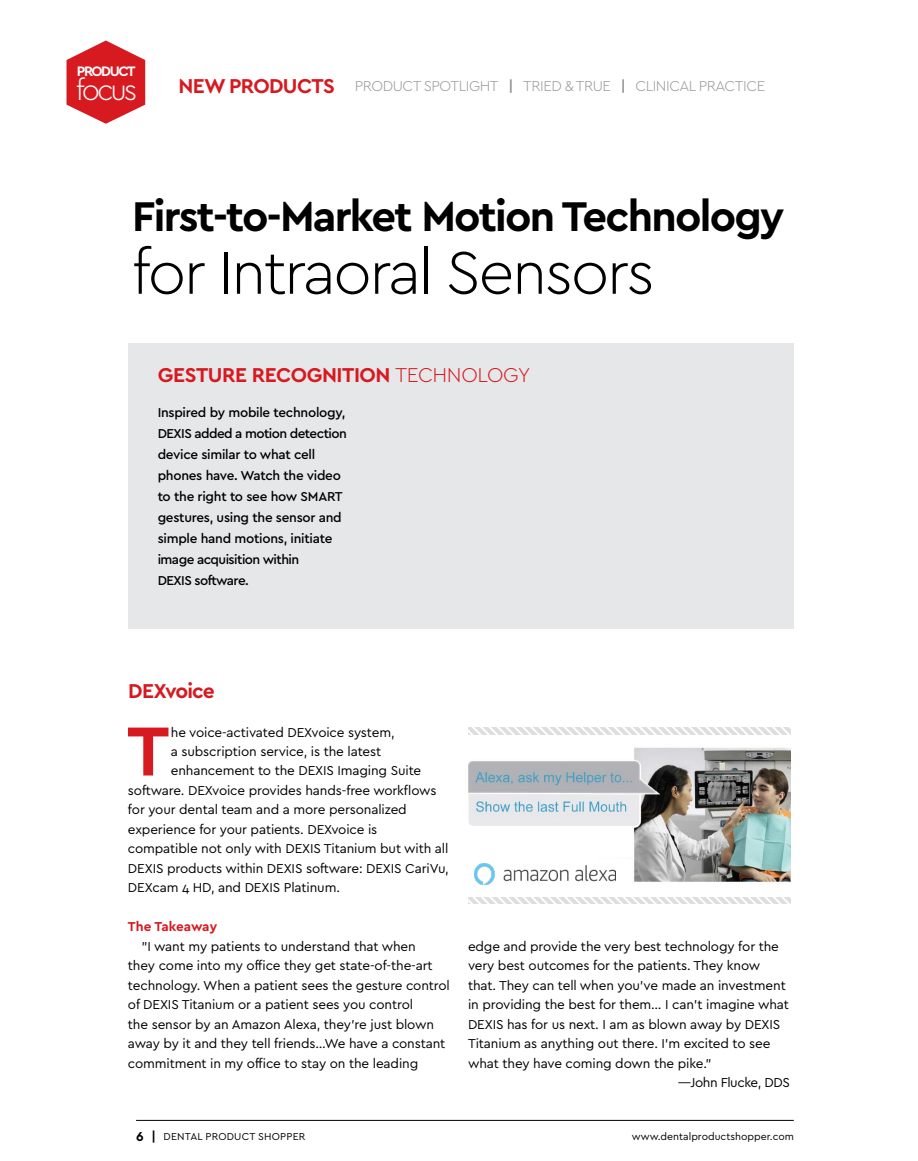
<style>
.page{position:relative;width:918px;height:1161px;background:#fff}
.page>*{position:absolute;margin:0;border:0;box-sizing:border-box;transform-origin:0 0}
.t1{font:700 72.6px "Cera";color:#d71920}
.t2{font:300 63px "Cera";letter-spacing:-.04em;color:#000}
.t3{font:700 43.5px "Cera";letter-spacing:-.04em;color:#000}
.t4{font:300 29.85px "Cera";letter-spacing:-.1em;color:#fff}
.t5{font:700 21px "Cera";letter-spacing:-.025em;color:#d71920}
.t6{font:300 15px "Cera";letter-spacing:-.03em;color:#939598}
.t7{font:700 14.4px "Cera";letter-spacing:-.1em;color:#fff}
.t8{font:13.5px/19.5px "Cera";letter-spacing:-.01em;color:#000}
.t9{font:500 13.5px/21px "Cera";letter-spacing:-.02em;color:#000}
.t10{font:13.5px "Cera";letter-spacing:-.03em;color:#000}
.t11{font:700 13.5px "Cera";color:#d71920}
.t12{font:10.5px "Cera";color:#000}
.t13{font:10.5px "Cera";letter-spacing:.02em;color:#000}
.s1{font-weight:700}
.s2{font-weight:300}
.s3{font-weight:700;font-size:13.5px}
</style>
<div class="page">
<hr style="left:136px;top:1120px;width:658px;height:1px;background:#000">
<div style="left:128px;top:343px;width:666px;height:285px;background:#e6e7e8"></div>
<svg style="left:67px;top:41px;width:78px;height:83px"></svg>
<img style="left:468px;top:747px;width:322px;height:138px">
<svg style="left:468px;top:728px;width:322px;height:7px"></svg>
<svg style="left:468px;top:897px;width:322px;height:7px"></svg>
<img style="left:475px;top:864px;width:141px;height:20px">
<p class="t7" style="left:77px;top:62px;width:60px">PRODUCT</p>
<h3 class="t4" style="left:76px;top:70px;width:63px">focus</h3>
<h3 class="t5" style="left:178px;top:72px;width:158px">NEW PRODUCTS</h3>
<p class="t6" style="left:355px;top:76px;width:412px">PRODUCT SPOTLIGHT <span class="s1">|</span> TRIED &amp; TRUE <span class="s1">|</span> CLINICAL PRACTICE</p>
<h3 class="t3" style="left:132px;top:187px;width:654px">First-to-Market Motion Technology</h3>
<h2 class="t2" style="left:132px;top:231px;width:524px">for Intraoral Sensors</h2>
<h3 class="t5" style="left:158px;top:361px;width:374px">GESTURE RECOGNITION <span class="s2">TECHNOLOGY</span></h3>
<p class="t9" style="left:158px;top:401px;width:191px">Inspired by mobile technology,<br>DEXIS added a motion detection device similar to what cell phones have. Watch the video to the right to see how SMART gestures, using the sensor and simple hand motions, initiate image acquisition within<br>DEXIS software.</p>
<h3 class="t5" style="left:128px;top:676px;width:88px">DEXvoice</h3>
<h1 class="t1" style="left:127px;top:703px;width:44px">T</h1>
<p class="t8" style="left:171px;top:722px;width:225px">he voice-activated DEXvoice system,</p>
<p class="t8" style="left:171px;top:741px;width:212px">a subscription service, is the latest</p>
<p class="t8" style="left:171px;top:761px;width:252px">enhancement to the DEXIS Imaging Suite</p>
<p class="t8" style="left:128px;top:780px;width:310px">software. DEXvoice provides hands-free workflows</p>
<p class="t8" style="left:128px;top:800px;width:280px">for your dental team and a more personalized</p>
<p class="t8" style="left:128px;top:819px;width:251px">experience for your patients. DEXvoice is</p>
<p class="t8" style="left:128px;top:839px;width:322px">compatible not only with DEXIS Titanium but with all</p>
<p class="t8" style="left:128px;top:858px;width:322px">DEXIS products within DEXIS software: DEXIS CariVu,</p>
<p class="t8" style="left:128px;top:878px;width:214px">DEXcam 4 HD, and DEXIS Platinum.</p>
<p class="t11" style="left:128px;top:918px;width:91px">The Takeaway</p>
<p class="t8" style="left:128px;top:936px;width:323px;text-indent:14px">"I want my patients to understand that when<br>they come into my office they get state-of-the-art technology. When a patient sees the gesture control of DEXIS Titanium or a patient sees you control<br>the sensor by an Amazon Alexa, they’re just blown away by it and they tell friends…We have a constant commitment in my office to stay on the leading</p>
<p class="t8" style="left:468px;top:936px;width:312px">edge and provide the very best technology for the</p>
<p class="t8" style="left:468px;top:956px;width:294px">very best outcomes for the patients. They know</p>
<p class="t8" style="left:468px;top:975px;width:319px">that. They can tell when you’ve made an investment</p>
<p class="t8" style="left:468px;top:995px;width:323px">in providing the best for them… I can’t imagine what</p>
<p class="t8" style="left:468px;top:1014px;width:314px">DEXIS has for us next. I am as blown away by DEXIS</p>
<p class="t8" style="left:468px;top:1033px;width:304px">Titanium as anything out there. I’m excited to see</p>
<p class="t8" style="left:468px;top:1053px;width:245px">what they have coming down the pike."</p>
<p class="t10" style="left:678px;top:1074px;width:114px">—John Flucke, DDS</p>
<p class="t13" style="left:136px;top:1130px;width:171px"><span class="s3">6 |</span> DENTAL PRODUCT SHOPPER</p>
<p class="t12" style="left:632px;top:1130px;width:164px">www.dentalproductshopper.com</p>
</div>
